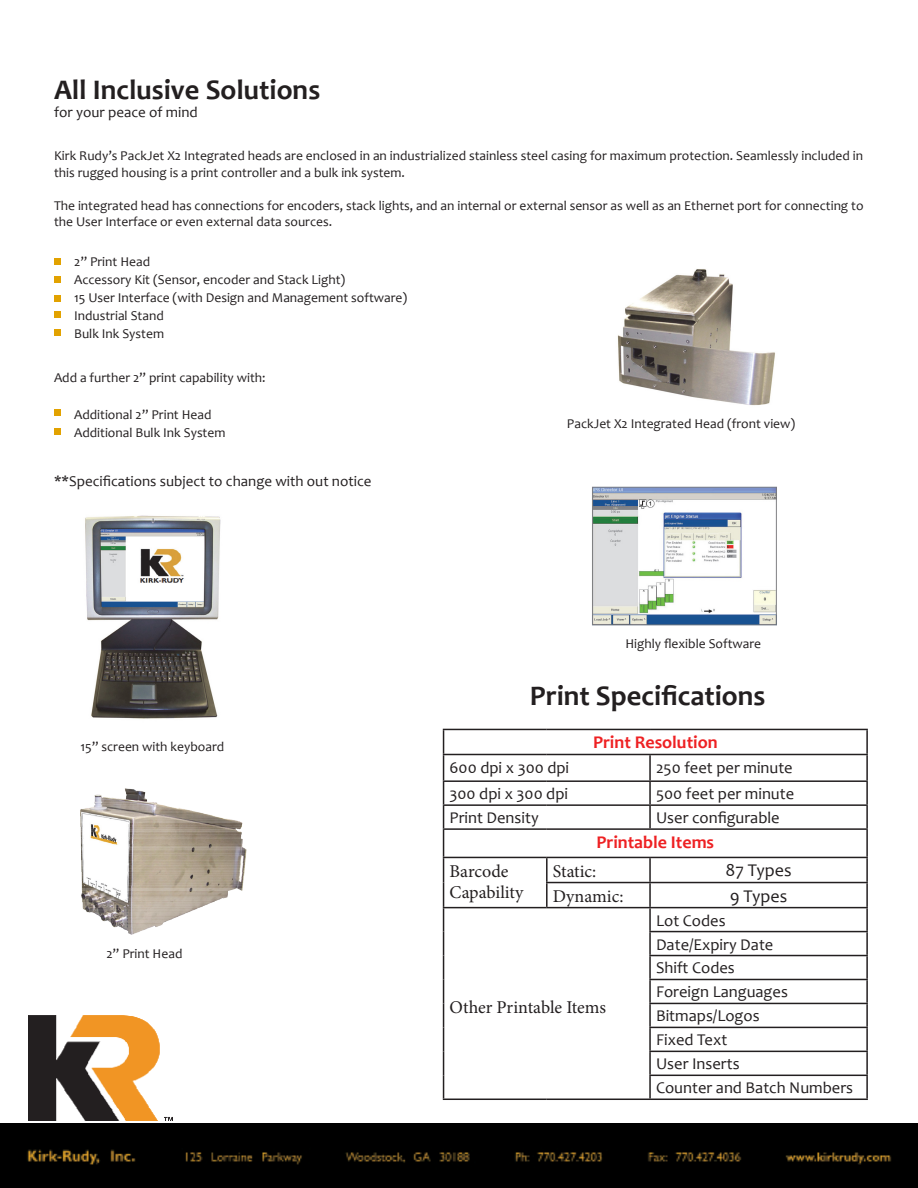
<style>
.page{position:relative;width:918px;height:1188px;background:#fff}
.page>*{position:absolute;margin:0;border:0;box-sizing:border-box;transform-origin:0 0}
.t1{font:700 28.5px "Candara";color:#231f20}
.t2{font:18px "Minion Pro";color:#231f20}
.t3{font:700 18px "Candara";color:#ee2123}
.t4{font:18px "Candara";color:#231f20}
.t5{font:16.5px "Candara";color:#231f20}
.t6{font:15px "Candara";color:#231f20}
.t7{font:13.5px/16.5px "Candara";color:#231f20}
</style>
<div class="page">
<div style="left:54px;top:258px;width:7px;height:7px;background:#e2a200"></div>
<div style="left:54px;top:276px;width:7px;height:7px;background:#e2a200"></div>
<div style="left:54px;top:295px;width:7px;height:7px;background:#e2a200"></div>
<div style="left:54px;top:312px;width:7px;height:6px;background:#e2a200"></div>
<div style="left:54px;top:329px;width:7px;height:7px;background:#e2a200"></div>
<img style="left:0;top:1123px;width:918px;height:65px">
<div style="left:54px;top:410px;width:7px;height:6px;background:#e2a200"></div>
<div style="left:54px;top:429px;width:7px;height:6px;background:#e2a200"></div>
<hr style="left:443px;top:729px;width:104px;height:1px;background:#231f20">
<hr style="left:547px;top:729px;width:103px;height:1px;background:#231f20">
<hr style="left:650px;top:729px;width:218px;height:1px;background:#231f20">
<hr style="left:866px;top:730px;width:2px;height:24px;background:#231f20">
<hr style="left:443px;top:754px;width:104px;height:1px;background:#231f20">
<hr style="left:547px;top:754px;width:103px;height:1px;background:#231f20">
<hr style="left:650px;top:754px;width:218px;height:1px;background:#231f20">
<svg style="left:443px;top:730px;width:1px;height:369px"></svg>
<hr style="left:649px;top:755px;width:2px;height:25px;background:#231f20">
<hr style="left:866px;top:755px;width:2px;height:25px;background:#231f20">
<hr style="left:443px;top:780px;width:104px;height:2px;background:#231f20">
<hr style="left:547px;top:780px;width:103px;height:2px;background:#231f20">
<hr style="left:650px;top:780px;width:218px;height:2px;background:#231f20">
<hr style="left:649px;top:782px;width:2px;height:22px;background:#231f20">
<hr style="left:866px;top:782px;width:2px;height:22px;background:#231f20">
<hr style="left:443px;top:804px;width:104px;height:2px;background:#231f20">
<hr style="left:547px;top:804px;width:103px;height:2px;background:#231f20">
<hr style="left:650px;top:804px;width:218px;height:2px;background:#231f20">
<hr style="left:649px;top:806px;width:2px;height:22px;background:#231f20">
<hr style="left:866px;top:806px;width:2px;height:22px;background:#231f20">
<hr style="left:443px;top:828px;width:104px;height:2px;background:#231f20">
<hr style="left:547px;top:828px;width:103px;height:2px;background:#231f20">
<hr style="left:650px;top:828px;width:218px;height:2px;background:#231f20">
<hr style="left:866px;top:830px;width:2px;height:27px;background:#231f20">
<hr style="left:443px;top:857px;width:104px;height:1px;background:#231f20">
<hr style="left:547px;top:857px;width:103px;height:1px;background:#231f20">
<hr style="left:546px;top:858px;width:2px;height:24px;background:#231f20">
<hr style="left:650px;top:857px;width:218px;height:1px;background:#231f20">
<hr style="left:649px;top:858px;width:2px;height:24px;background:#231f20">
<hr style="left:866px;top:858px;width:2px;height:24px;background:#231f20">
<hr style="left:546px;top:882px;width:104px;height:1px;background:#231f20">
<hr style="left:546px;top:883px;width:2px;height:24px;background:#231f20">
<hr style="left:650px;top:882px;width:218px;height:1px;background:#231f20">
<hr style="left:649px;top:883px;width:2px;height:24px;background:#231f20">
<hr style="left:866px;top:883px;width:2px;height:24px;background:#231f20">
<hr style="left:443px;top:907px;width:104px;height:1px;background:#231f20">
<hr style="left:547px;top:907px;width:103px;height:1px;background:#231f20">
<hr style="left:443px;top:1099px;width:104px;height:1px;background:#231f20">
<hr style="left:547px;top:1099px;width:103px;height:1px;background:#231f20">
<hr style="left:650px;top:907px;width:218px;height:1px;background:#231f20">
<hr style="left:649px;top:908px;width:2px;height:23px;background:#231f20">
<hr style="left:866px;top:908px;width:2px;height:23px;background:#231f20">
<hr style="left:649px;top:931px;width:219px;height:1px;background:#231f20">
<hr style="left:649px;top:932px;width:2px;height:23px;background:#231f20">
<hr style="left:866px;top:932px;width:2px;height:23px;background:#231f20">
<hr style="left:649px;top:955px;width:219px;height:1px;background:#231f20">
<hr style="left:649px;top:956px;width:2px;height:23px;background:#231f20">
<hr style="left:866px;top:956px;width:2px;height:23px;background:#231f20">
<hr style="left:649px;top:979px;width:219px;height:1px;background:#231f20">
<hr style="left:649px;top:980px;width:2px;height:23px;background:#231f20">
<hr style="left:866px;top:980px;width:2px;height:23px;background:#231f20">
<hr style="left:649px;top:1003px;width:219px;height:1px;background:#231f20">
<hr style="left:649px;top:1004px;width:2px;height:23px;background:#231f20">
<hr style="left:866px;top:1004px;width:2px;height:23px;background:#231f20">
<hr style="left:649px;top:1027px;width:219px;height:1px;background:#231f20">
<hr style="left:649px;top:1028px;width:2px;height:23px;background:#231f20">
<hr style="left:866px;top:1028px;width:2px;height:23px;background:#231f20">
<hr style="left:649px;top:1051px;width:219px;height:1px;background:#231f20">
<hr style="left:649px;top:1052px;width:2px;height:23px;background:#231f20">
<hr style="left:866px;top:1052px;width:2px;height:23px;background:#231f20">
<hr style="left:649px;top:1075px;width:219px;height:1px;background:#231f20">
<hr style="left:649px;top:1076px;width:2px;height:23px;background:#231f20">
<hr style="left:866px;top:1076px;width:2px;height:23px;background:#231f20">
<hr style="left:650px;top:1099px;width:218px;height:1px;background:#231f20">
<img style="left:592px;top:486px;width:185px;height:140px">
<img style="left:28px;top:1016px;width:144px;height:105px">
<img style="left:617px;top:269px;width:159px;height:137px">
<img style="left:85px;top:515px;width:136px;height:204px">
<img style="left:80px;top:788px;width:167px;height:147px">
<p class="t1" style="left:54px;top:72px;width:268px">All Inclusive Solutions</p>
<p class="t6" style="left:54px;top:102px;width:145px">for your peace of mind</p>
<p class="t7" style="left:54px;top:147px;width:811px">Kirk Rudy’s PackJet X2 Integrated heads are enclosed in an industrialized stainless steel casing for maximum protection. Seamlessly included in this rugged housing is a print controller and a bulk ink system.</p>
<p class="t7" style="left:54px;top:197px;width:811px">The integrated head has connections for encoders, stack lights, and an internal or external sensor as well as an Ethernet port for connecting to the User Interface or even external data sources.</p>
<p class="t7" style="left:74px;top:254px;width:78px">2” Print Head</p>
<p class="t7" style="left:74px;top:272px;width:273px">Accessory Kit (Sensor, encoder and Stack Light)</p>
<p class="t7" style="left:74px;top:290px;width:335px">15 User Interface (with Design and Management software)</p>
<p class="t7" style="left:74px;top:308px;width:91px">Industrial Stand</p>
<p class="t7" style="left:74px;top:326px;width:91px">Bulk Ink System</p>
<p class="t7" style="left:54px;top:369px;width:213px">Add a further 2” print capability with:</p>
<p class="t7" style="left:74px;top:407px;width:139px">Additional 2” Print Head</p>
<p class="t7" style="left:74px;top:425px;width:153px">Additional Bulk Ink System</p>
<p class="t6" style="left:54px;top:472px;width:319px">**Specifications subject to change with out notice</p>
<p class="t7" style="left:80px;top:738px;width:145px">15” screen with keyboard</p>
<p class="t7" style="left:106px;top:945px;width:78px">2” Print Head</p>
<p class="t7" style="left:567px;top:415px;width:230px">PackJet X2 Integrated Head (front view)</p>
<p class="t7" style="left:625px;top:636px;width:137px">Highly flexible Software</p>
<p class="t1" style="left:530px;top:678px;width:237px">Print Specifications</p>
<p class="t3" style="left:593px;top:731px;width:126px">Print Resolution</p>
<p class="t5" style="left:450px;top:757px;width:121px">600 dpi x 300 dpi</p>
<p class="t5" style="left:656px;top:757px;width:138px">250 feet per minute</p>
<p class="t5" style="left:450px;top:783px;width:120px">300 dpi x 300 dpi</p>
<p class="t5" style="left:656px;top:783px;width:140px">500 feet per minute</p>
<p class="t5" style="left:450px;top:807px;width:91px">Print Density</p>
<p class="t5" style="left:656px;top:807px;width:125px">User configurable</p>
<p class="t3" style="left:596px;top:831px;width:119px">Printable Items</p>
<p class="t2" style="left:450px;top:859px;width:61px">Barcode</p>
<p class="t2" style="left:450px;top:880px;width:75px">Capability</p>
<p class="t2" style="left:553px;top:859px;width:45px">Static:</p>
<p class="t4" style="left:726px;top:859px;width:67px">87 Types</p>
<p class="t2" style="left:553px;top:884px;width:72px">Dynamic:</p>
<p class="t4" style="left:730px;top:884px;width:59px">9 Types</p>
<p class="t2" style="left:450px;top:995px;width:158px">Other Printable Items</p>
<p class="t5" style="left:656px;top:910px;width:71px">Lot Codes</p>
<p class="t5" style="left:656px;top:934px;width:119px">Date/Expiry Date</p>
<p class="t5" style="left:656px;top:958px;width:80px">Shift Codes</p>
<p class="t5" style="left:656px;top:982px;width:133px">Foreign Languages</p>
<p class="t5" style="left:656px;top:1006px;width:105px">Bitmaps/Logos</p>
<p class="t5" style="left:656px;top:1030px;width:73px">Fixed Text</p>
<p class="t5" style="left:656px;top:1054px;width:85px">User Inserts</p>
<p class="t5" style="left:656px;top:1078px;width:199px">Counter and Batch Numbers</p>
</div>
